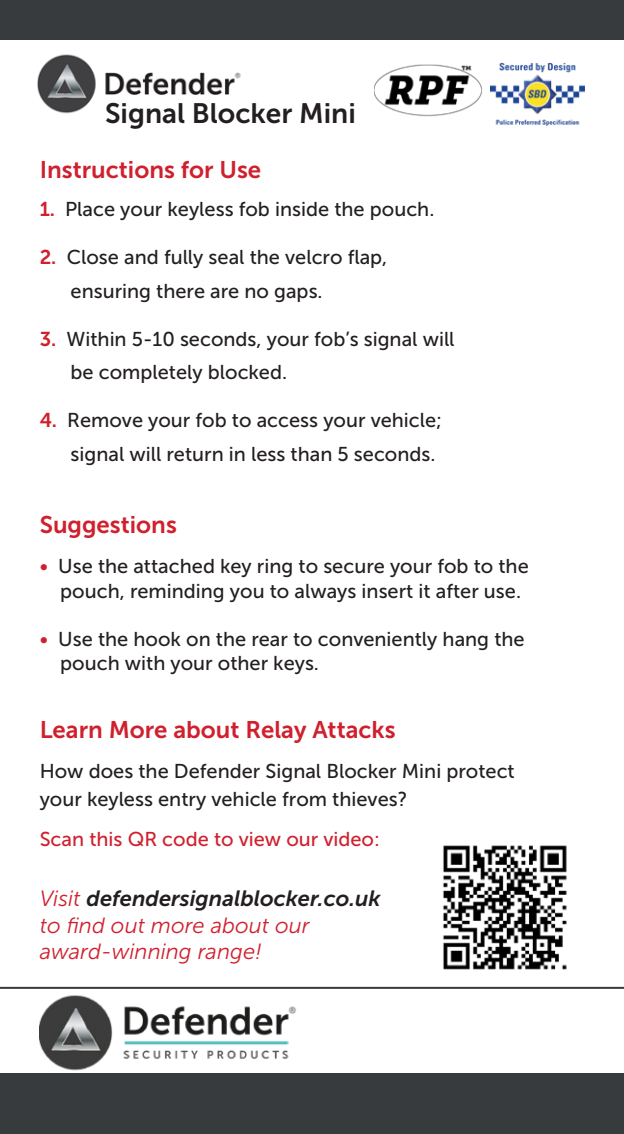
<style>
.page{position:relative;width:624px;height:1134px;background:#fff}
.page>*{position:absolute;margin:0;border:0;box-sizing:border-box;transform-origin:0 0}
.t1{font:28px "Museo Sans 700";color:#231f20}
.t2{font:24px "Museo Sans 700";color:#d0202e}
.t3{font:italic 22px "Museo Sans 300";color:#d0202e}
.t4{font:italic 22px "Museo Sans 700";color:#231f20}
.t5{font:20px "Museo Sans 500";color:#231f20}
.t6{font:20px "Museo Sans 500";color:#d0202e}
.s1{font-family:"Museo Sans 700";color:#d0202e}
.s2{color:#d0202e}
.s3{font-family:"Museo Sans 300";color:#d0202e}
</style>
<div class="page">
<div style="left:0;top:0;width:624px;height:39px;background:#373b3d"></div>
<div style="left:0;top:1074px;width:624px;height:60px;background:#373b3d"></div>
<img style="left:37px;top:54px;width:204px;height:60px">
<img style="left:374px;top:64px;width:109px;height:53px">
<img style="left:443px;top:845px;width:124px;height:125px">
<img style="left:40px;top:995px;width:259px;height:79px">
<hr style="left:0;top:987px;width:624px;height:2px;background:#373b3d">
<img style="left:490px;top:63px;width:94px;height:62px">
<p class="t1" style="left:105px;top:98px;width:252px">Signal Blocker Mini</p>
<p class="t2" style="left:40px;top:156px;width:223px">Instructions for Use</p>
<p class="t5" style="left:40px;top:198px;width:396px"><span class="s1">1.</span> Place your keyless fob inside the pouch.</p>
<p class="t5" style="left:40px;top:246px;width:349px"><span class="s1">2.</span> Close and fully seal the velcro flap,</p>
<p class="t5" style="left:71px;top:280px;width:253px">ensuring there are no gaps.</p>
<p class="t5" style="left:40px;top:328px;width:416px"><span class="s1">3.</span> Within 5-10 seconds, your fob’s signal will</p>
<p class="t5" style="left:71px;top:361px;width:218px">be completely blocked.</p>
<p class="t5" style="left:40px;top:409px;width:404px"><span class="s1">4.</span> Remove your fob to access your vehicle;</p>
<p class="t5" style="left:71px;top:443px;width:366px">signal will return in less than 5 seconds.</p>
<p class="t2" style="left:40px;top:511px;width:139px">Suggestions</p>
<p class="t5" style="left:40px;top:555px;width:490px"><span class="s2">•</span> Use the attached key ring to secure your fob to the</p>
<p class="t5" style="left:60px;top:580px;width:462px">pouch, reminding you to always insert it after use.</p>
<p class="t5" style="left:40px;top:628px;width:486px"><span class="s2">•</span> Use the hook on the rear to conveniently hang the</p>
<p class="t5" style="left:60px;top:652px;width:260px">pouch with your other keys.</p>
<p class="t2" style="left:40px;top:716px;width:357px">Learn More about Relay Attacks</p>
<p class="t5" style="left:40px;top:760px;width:476px">How does the Defender Signal Blocker Mini protect</p>
<p class="t5" style="left:40px;top:788px;width:369px">your keyless entry vehicle from thieves?</p>
<p class="t6" style="left:40px;top:828px;width:342px">Scan this QR code to view our video:</p>
<p class="t4" style="left:40px;top:886px;width:342px"><span class="s3">Visit</span> defendersignalblocker.co.uk</p>
<p class="t3" style="left:40px;top:913px;width:271px">to find out more about our</p>
<p class="t3" style="left:40px;top:940px;width:224px">award-winning range!</p>
</div>
